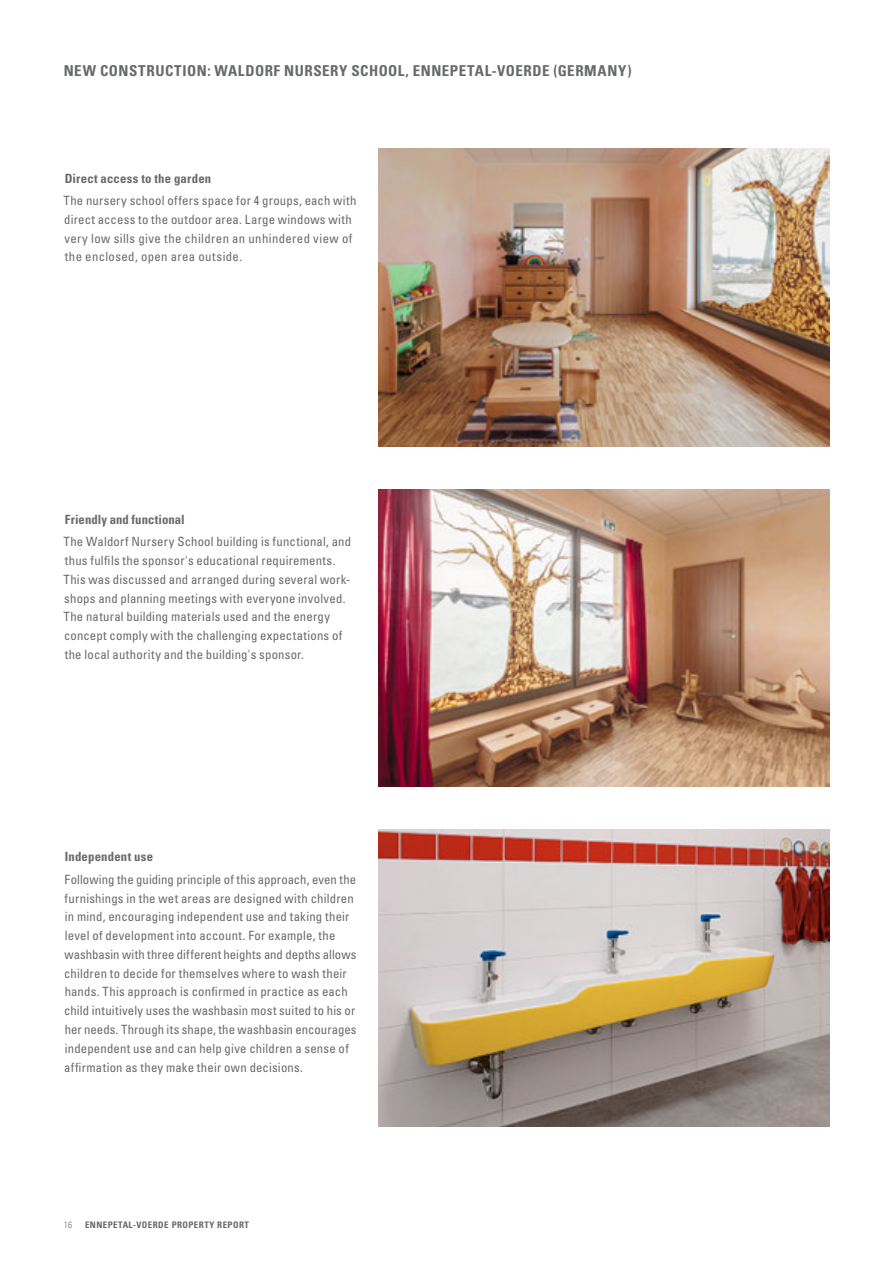
<style>
.page{position:relative;width:893px;height:1263px;background:#fff}
.page>*{position:absolute;margin:0;border:0;box-sizing:border-box;transform-origin:0 0}
.t1{font:700 condensed 15px "Univers LT";letter-spacing:.035em;color:#67696b}
.t2{font:condensed 12.75px/18.8px "Univers LT";letter-spacing:.015em;color:#67696b}
.t3{font:700 condensed 12.75px "Univers LT";letter-spacing:.015em;color:#67696b}
.t4{font:700 condensed 9px "Univers LT";letter-spacing:.05em;color:#67696b}
.t5{font:300 condensed 9px "Univers LT";color:#67696b}
</style>
<div class="page">
<img style="left:378px;top:149px;width:451px;height:297px">
<img style="left:378px;top:489px;width:451px;height:298px">
<img style="left:378px;top:829px;width:451px;height:298px">
<p class="t1" style="left:64px;top:61px;width:569px">NEW CONSTRUCTION: WALDORF NURSERY SCHOOL, ENNEPETAL-VOERDE (GERMANY)</p>
<p class="t3" style="left:65px;top:170px;width:148px">Direct access to the garden</p>
<p class="t2" style="left:63px;top:191px;width:295px">The nursery school offers space for 4 groups, each with direct access to the outdoor area. Large windows with very low sills give the children an unhindered view of the enclosed, open area outside.</p>
<p class="t3" style="left:65px;top:511px;width:121px">Friendly and functional</p>
<p class="t2" style="left:63px;top:532px;width:289px">The Waldorf Nursery School building is functional, and thus fulfils the sponsor's educational requirements.<br>This was discussed and arranged during several work&shy;shops and planning meetings with everyone involved.<br>The natural building materials used and the energy concept comply with the challenging expectations of the local authority and the building's sponsor.</p>
<p class="t3" style="left:65px;top:849px;width:90px">Independent use</p>
<p class="t2" style="left:64px;top:870px;width:294px">Following the guiding principle of this approach, even the furnishings in the wet areas are designed with children in mind, encouraging independent use and taking their level of development into account. For example, the washbasin with three different heights and depths allows children to decide for themselves where to wash their hands. This approach is confirmed in practice as each child intuitively uses the washbasin most suited to his or her needs. Through its shape, the washbasin encourages independent use and can help give children a sense of affirmation as they make their own decisions.</p>
<p class="t5" style="left:64px;top:1219px;width:10px">16</p>
<p class="t4" style="left:85px;top:1219px;width:165px">ENNEPETAL-VOERDE PROPERTY REPORT</p>
</div>
